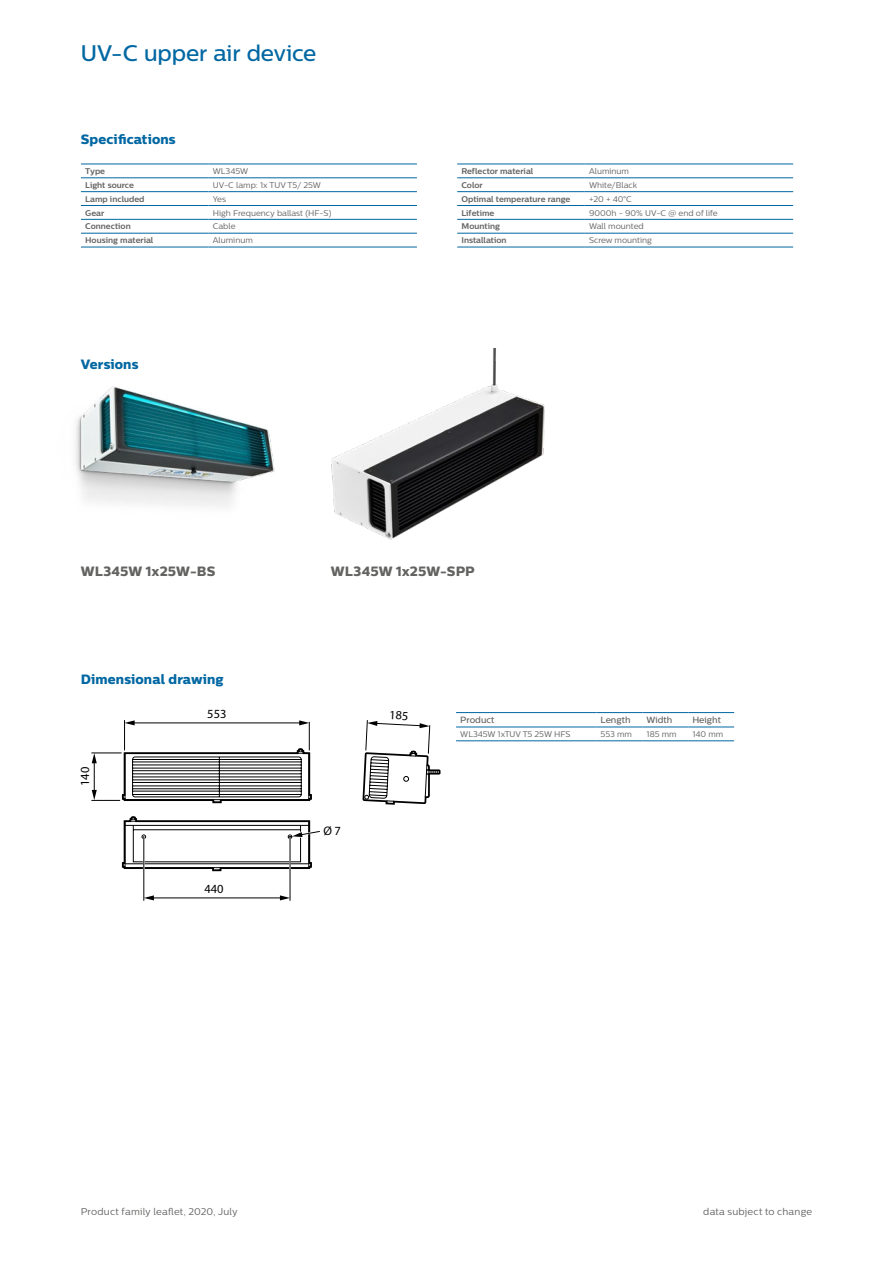
<style>
.page{position:relative;width:893px;height:1263px;background:#fff}
.page>*{position:absolute;margin:0;border:0;box-sizing:border-box;transform-origin:0 0}
.t1{font:500 22.5px "Centrale Sans";letter-spacing:-.005em;color:#0067a2}
.t2{font:13.5px "Centrale Sans X Bold";letter-spacing:.01em;color:#0067a2}
.t3{font:13.5px "Centrale Sans X Bold";letter-spacing:.01em;color:#636362}
.t4{font:12.45px "Gill Alt One";color:#000}
.t5{font:9.75px "Centrale Sans";letter-spacing:.02em;color:#636362}
.t6{font:500 9px "Centrale Sans";color:#636362}
.t7{font:8.25px "Centrale Sans";color:#636362}
.t8{font:700 8.25px "Centrale Sans";color:#636362}
</style>
<div class="page">
<hr style="left:81px;top:164px;width:128px;height:1px;background:#0067a2">
<hr style="left:209px;top:164px;width:208px;height:1px;background:#0067a2">
<hr style="left:81px;top:178px;width:128px;height:1px;background:#0067a2">
<hr style="left:209px;top:178px;width:208px;height:1px;background:#0067a2">
<hr style="left:81px;top:191px;width:128px;height:1px;background:#0067a2">
<hr style="left:209px;top:191px;width:208px;height:1px;background:#0067a2">
<hr style="left:81px;top:205px;width:128px;height:1px;background:#0067a2">
<hr style="left:209px;top:205px;width:208px;height:1px;background:#0067a2">
<hr style="left:81px;top:219px;width:128px;height:1px;background:#0067a2">
<hr style="left:209px;top:219px;width:208px;height:1px;background:#0067a2">
<hr style="left:81px;top:233px;width:128px;height:1px;background:#0067a2">
<hr style="left:209px;top:233px;width:208px;height:1px;background:#0067a2">
<hr style="left:81px;top:247px;width:128px;height:1px;background:#0067a2">
<hr style="left:209px;top:247px;width:208px;height:1px;background:#0067a2">
<hr style="left:457px;top:164px;width:128px;height:1px;background:#0067a2">
<hr style="left:585px;top:164px;width:208px;height:1px;background:#0067a2">
<hr style="left:457px;top:178px;width:128px;height:1px;background:#0067a2">
<hr style="left:585px;top:178px;width:208px;height:1px;background:#0067a2">
<hr style="left:457px;top:191px;width:128px;height:1px;background:#0067a2">
<hr style="left:585px;top:191px;width:208px;height:1px;background:#0067a2">
<hr style="left:457px;top:205px;width:128px;height:1px;background:#0067a2">
<hr style="left:585px;top:205px;width:208px;height:1px;background:#0067a2">
<hr style="left:457px;top:219px;width:128px;height:1px;background:#0067a2">
<hr style="left:585px;top:219px;width:208px;height:1px;background:#0067a2">
<hr style="left:457px;top:233px;width:128px;height:1px;background:#0067a2">
<hr style="left:585px;top:233px;width:208px;height:1px;background:#0067a2">
<hr style="left:457px;top:247px;width:128px;height:1px;background:#0067a2">
<hr style="left:585px;top:247px;width:208px;height:1px;background:#0067a2">
<img style="left:331px;top:349px;width:214px;height:191px">
<img style="left:75px;top:386px;width:200px;height:121px">
<hr style="left:290px;top:836px;width:1px;height:64px;background:#000">
<hr style="left:144px;top:836px;width:1px;height:64px;background:#000">
<hr style="left:148px;top:898px;width:138px;height:1px;background:#000">
<svg style="left:280px;top:895px;width:10px;height:5px"></svg>
<svg style="left:144px;top:895px;width:10px;height:5px"></svg>
<hr style="left:456px;top:712px;width:140px;height:1px;background:#0067a2">
<hr style="left:596px;top:712px;width:46px;height:1px;background:#0067a2">
<hr style="left:642px;top:712px;width:46px;height:1px;background:#0067a2">
<hr style="left:688px;top:712px;width:46px;height:1px;background:#0067a2">
<hr style="left:456px;top:727px;width:140px;height:1px;background:#0067a2">
<hr style="left:596px;top:727px;width:46px;height:1px;background:#0067a2">
<hr style="left:642px;top:727px;width:46px;height:1px;background:#0067a2">
<hr style="left:688px;top:727px;width:46px;height:1px;background:#0067a2">
<hr style="left:456px;top:740px;width:140px;height:1px;background:#0067a2">
<hr style="left:596px;top:740px;width:46px;height:1px;background:#0067a2">
<hr style="left:642px;top:740px;width:46px;height:1px;background:#0067a2">
<hr style="left:688px;top:740px;width:46px;height:1px;background:#0067a2">
<svg style="left:92px;top:720px;width:349px;height:153px"></svg>
<h1 class="t1" style="left:81px;top:39px;width:237px">UV-C upper air device</h1>
<h2 class="t2" style="left:81px;top:131px;width:96px">Specifications</h2>
<p class="t8" style="left:85px;top:166px;width:21px">Type</p>
<p class="t7" style="left:213px;top:166px;width:37px">WL345W</p>
<p class="t8" style="left:85px;top:180px;width:50px">Light source</p>
<p class="t7" style="left:213px;top:180px;width:110px">UV-C lamp: 1x TUV T5/ 25W</p>
<p class="t8" style="left:85px;top:194px;width:61px">Lamp included</p>
<p class="t7" style="left:213px;top:194px;width:15px">Yes</p>
<p class="t8" style="left:85px;top:208px;width:21px">Gear</p>
<p class="t7" style="left:213px;top:208px;width:120px">High Frequency ballast (HF-S)</p>
<p class="t8" style="left:85px;top:221px;width:47px">Connection</p>
<p class="t7" style="left:213px;top:222px;width:24px">Cable</p>
<p class="t8" style="left:85px;top:235px;width:70px">Housing material</p>
<p class="t7" style="left:213px;top:236px;width:42px">Aluminum</p>
<h2 class="t2" style="left:81px;top:356px;width:59px">Versions</h2>
<p class="t8" style="left:461px;top:166px;width:73px">Reflector material</p>
<p class="t7" style="left:589px;top:166px;width:42px">Aluminum</p>
<p class="t8" style="left:461px;top:180px;width:23px">Color</p>
<p class="t7" style="left:589px;top:180px;width:50px">White/Black</p>
<p class="t8" style="left:461px;top:194px;width:110px">Optimal temperature range</p>
<p class="t7" style="left:589px;top:194px;width:44px">+20 + 40°C</p>
<p class="t8" style="left:461px;top:208px;width:34px">Lifetime</p>
<p class="t7" style="left:589px;top:208px;width:130px">9000h - 90% UV-C @ end of life</p>
<p class="t8" style="left:461px;top:221px;width:40px">Mounting</p>
<p class="t7" style="left:589px;top:222px;width:56px">Wall mounted</p>
<p class="t8" style="left:461px;top:235px;width:47px">Installation</p>
<p class="t7" style="left:589px;top:236px;width:65px">Screw mounting</p>
<h2 class="t3" style="left:81px;top:563px;width:136px">WL345W 1x25W-BS</h2>
<h2 class="t3" style="left:331px;top:563px;width:145px">WL345W 1x25W-SPP</h2>
<h2 class="t2" style="left:81px;top:671px;width:144px">Dimensional drawing</h2>
<h3 class="t4" style="left:77px;top:786px;width:21px;rotate:-90deg">140</h3>
<h3 class="t4" style="left:207px;top:706px;width:21px">553</h3>
<h3 class="t4" style="left:204px;top:881px;width:21px">440</h3>
<h3 class="t4" style="left:323px;top:823px;width:19px">Ø 7</h3>
<p class="t6" style="left:460px;top:715px;width:36px">Product</p>
<p class="t6" style="left:601px;top:715px;width:31px">Length</p>
<p class="t6" style="left:647px;top:715px;width:27px">Width</p>
<p class="t6" style="left:692px;top:715px;width:30px">Height</p>
<p class="t7" style="left:460px;top:729px;width:112px">WL345W 1xTUV T5 25W HFS</p>
<p class="t7" style="left:601px;top:729px;width:33px">553 mm</p>
<p class="t7" style="left:647px;top:729px;width:32px">185 mm</p>
<p class="t7" style="left:692px;top:729px;width:32px">140 mm</p>
<p class="t5" style="left:81px;top:1206px;width:159px">Product family leaflet, 2020, July</p>
<p class="t5" style="left:703px;top:1206px;width:110px">data subject to change</p>
</div>
